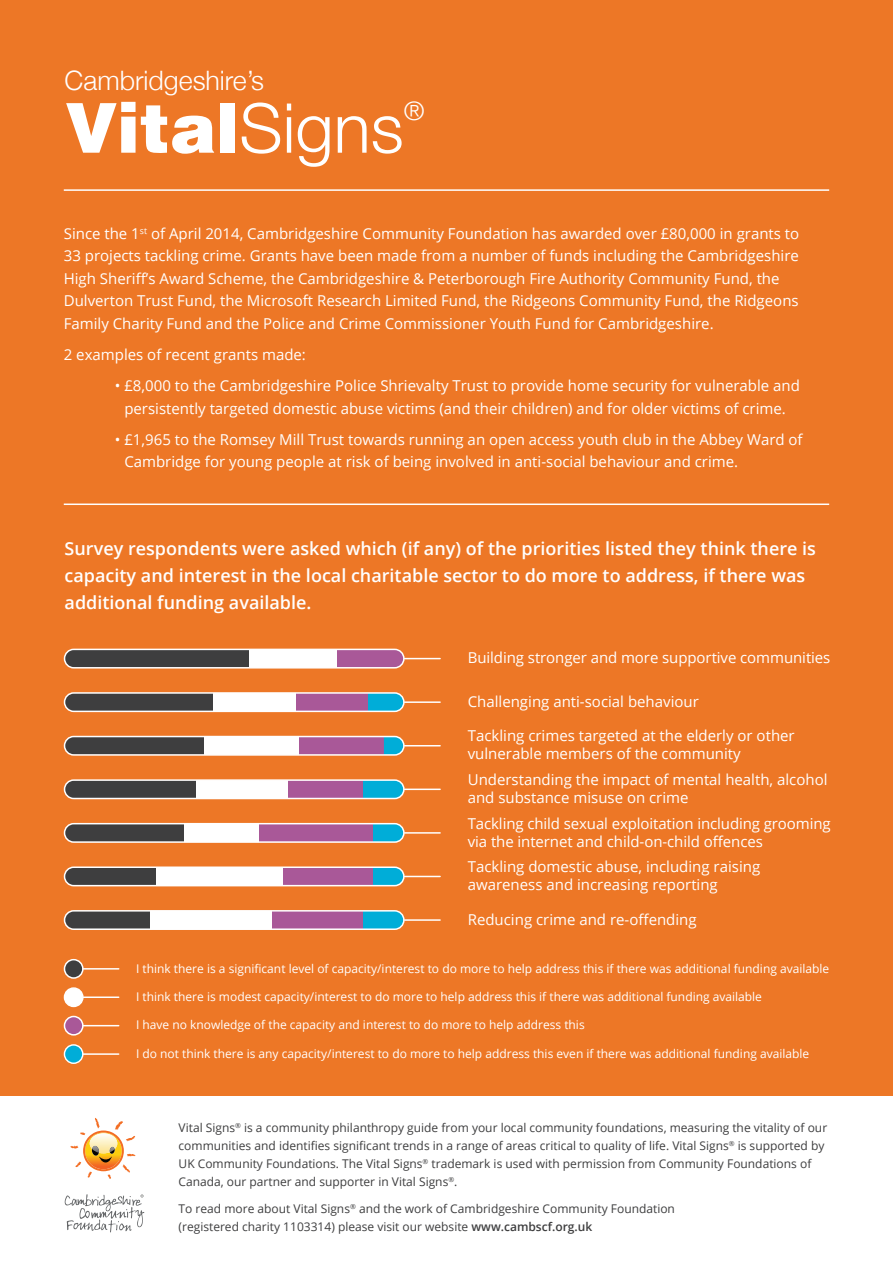
<style>
.page{position:relative;width:893px;height:1263px;background:#fff}
.page>*{position:absolute;margin:0;border:0;box-sizing:border-box;transform-origin:0 0}
.t1{font:900 68.85px "Helvetica";color:#fff}
.t2{font:300 26.85px "Helvetica Neue";color:#fff}
.t3{font:300 25.95px "Helvetica Neue";color:#fff}
.t4{font:600 18px/27px "Open Sans";color:#fff}
.t5{font:15px/22.5px "Open Sans";color:#fff}
.t6{font:12px/18px "Open Sans";color:#3e3e3f}
.t7{font:12px "Open Sans";color:#fff}
.s1{font-family:"Helvetica Neue";font-weight:300}
.s2{font-weight:600}
</style>
<div class="page">
<div style="left:0;top:0;width:893px;height:1095px;background:#ed7726"></div>
<div style="left:272px;top:911px;width:91px;height:18px;background:#a95898"></div>
<div style="left:65px;top:911px;width:86px;height:18px;background:#3e3e3f"></div>
<div style="left:151px;top:911px;width:121px;height:18px;background:#fff"></div>
<div style="left:363px;top:911px;width:41px;height:18px;background:#00add8"></div>
<div style="left:64px;top:910px;width:341px;height:20px;border:2px solid #fff;border-radius:9px"></div>
<div style="left:296px;top:693px;width:72px;height:18px;background:#a95898"></div>
<div style="left:65px;top:693px;width:149px;height:18px;background:#3e3e3f"></div>
<div style="left:214px;top:693px;width:82px;height:18px;background:#fff"></div>
<div style="left:368px;top:693px;width:36px;height:18px;background:#00add8"></div>
<div style="left:64px;top:692px;width:341px;height:20px;border:2px solid #fff;border-radius:9px"></div>
<div style="left:337px;top:649px;width:67px;height:19px;background:#a95898"></div>
<div style="left:65px;top:649px;width:185px;height:19px;background:#3e3e3f"></div>
<div style="left:250px;top:649px;width:87px;height:19px;background:#fff"></div>
<div style="left:64px;top:649px;width:341px;height:19px;border:2px solid #fff;border-radius:9px"></div>
<div style="left:282px;top:867px;width:91px;height:19px;background:#a95898"></div>
<div style="left:65px;top:867px;width:91px;height:19px;background:#3e3e3f"></div>
<div style="left:156px;top:867px;width:126px;height:19px;background:#fff"></div>
<div style="left:373px;top:867px;width:31px;height:19px;background:#00add8"></div>
<div style="left:64px;top:866px;width:341px;height:20px;border:2px solid #fff;border-radius:9px"></div>
<div style="left:287px;top:780px;width:76px;height:18px;background:#a95898"></div>
<div style="left:65px;top:780px;width:131px;height:18px;background:#3e3e3f"></div>
<div style="left:196px;top:780px;width:91px;height:18px;background:#fff"></div>
<div style="left:363px;top:780px;width:41px;height:18px;background:#00add8"></div>
<div style="left:64px;top:779px;width:341px;height:20px;border:2px solid #fff;border-radius:9px"></div>
<div style="left:259px;top:824px;width:114px;height:18px;background:#a95898"></div>
<div style="left:65px;top:824px;width:119px;height:18px;background:#3e3e3f"></div>
<div style="left:184px;top:824px;width:75px;height:18px;background:#fff"></div>
<div style="left:373px;top:824px;width:31px;height:18px;background:#00add8"></div>
<div style="left:64px;top:823px;width:341px;height:20px;border:2px solid #fff;border-radius:9px"></div>
<div style="left:299px;top:736px;width:85px;height:19px;background:#a95898"></div>
<div style="left:65px;top:736px;width:139px;height:19px;background:#3e3e3f"></div>
<div style="left:204px;top:736px;width:95px;height:19px;background:#fff"></div>
<div style="left:384px;top:736px;width:20px;height:19px;background:#00add8"></div>
<div style="left:64px;top:736px;width:341px;height:20px;border:2px solid #fff;border-radius:9px"></div>
<hr style="left:83px;top:996px;width:36px;height:2px;background:#fff">
<div style="left:64px;top:988px;width:19px;height:18px;background:#fff;border-radius:50%"></div>
<div style="left:64px;top:987px;width:20px;height:20px;border:2px solid #fff;border-radius:50%"></div>
<hr style="left:83px;top:968px;width:36px;height:1px;background:#fff">
<div style="left:64px;top:960px;width:19px;height:18px;background:#3e3e3f;border-radius:50%"></div>
<div style="left:64px;top:959px;width:20px;height:20px;border:2px solid #fff;border-radius:50%"></div>
<hr style="left:83px;top:1025px;width:36px;height:1px;background:#fff">
<div style="left:64px;top:1016px;width:19px;height:19px;background:#a95898;border-radius:50%"></div>
<div style="left:64px;top:1016px;width:20px;height:19px;border:2px solid #fff;border-radius:50%"></div>
<hr style="left:83px;top:1053px;width:36px;height:2px;background:#fff">
<svg style="left:64px;top:1045px;width:19px;height:18px"></svg>
<div style="left:64px;top:1044px;width:20px;height:20px;border:1px solid #fff;border-radius:50%"></div>
<hr style="left:64px;top:189px;width:765px;height:2px;background:#fff">
<hr style="left:64px;top:503px;width:765px;height:2px;background:#fff">
<hr style="left:405px;top:658px;width:35px;height:1px;background:#fff">
<hr style="left:405px;top:701px;width:35px;height:2px;background:#fff">
<hr style="left:405px;top:745px;width:35px;height:1px;background:#fff">
<hr style="left:405px;top:788px;width:35px;height:2px;background:#fff">
<hr style="left:405px;top:832px;width:35px;height:2px;background:#fff">
<hr style="left:405px;top:876px;width:35px;height:1px;background:#fff">
<hr style="left:405px;top:919px;width:35px;height:2px;background:#fff">
<svg style="left:70px;top:1117px;width:66px;height:62px"></svg>
<svg style="left:65px;top:1194px;width:79px;height:38px"></svg>
<h2 class="t2" style="left:65px;top:58px;width:201px">Cambridgeshire’s</h2>
<h1 class="t1" style="left:65px;top:83px;width:341px">Vital<span class="s1">Signs</span></h1>
<h3 class="t3" style="left:404px;top:90px;width:22px">®</h3>
<p class="t5" style="left:64px;top:222px;width:737px">Since the 1<sup>st</sup> of April 2014, Cambridgeshire Community Foundation has awarded over £80,000 in grants to 33 projects tackling crime. Grants have been made from a number of funds including the Cambridgeshire High Sheriff’s Award Scheme, the Cambridgeshire &amp; Peterborough Fire Authority Community Fund, the<br>D ulverton Trust Fund, the Microsoft Research Limited Fund, the Ridgeons Community Fund, the Ridgeons Family Charity Fund and the Police and Crime Commissioner Youth Fund for Cambridgeshire.</p>
<p class="t5" style="left:64px;top:343px;width:244px">2 examples of recent grants made:</p>
<p class="t5" style="left:115px;top:374px;width:687px;text-align:center">• £8,000 to the Cambridgeshire Police Shrievalty Trust to provide home security for vulnerable and persistently targeted domestic abuse victims (and their children) and for older victims of crime.</p>
<p class="t5" style="left:124px;top:427px;width:680px;text-indent:-10px">• £1,965 to the Romsey Mill Trust towards running an open access youth club in the Abbey Ward of<br>Cambridge for young people at risk of being involved in anti-social behaviour and crime.</p>
<p class="t4" style="left:65px;top:535px;width:753px">Survey respondents were asked which (if any) of the priorities listed they think there is capacity and interest in the local charitable sector to do more to address, if there was additional funding available.</p>
<p class="t5" style="left:468px;top:646px;width:364px">Building stronger and more supportive communities</p>
<p class="t5" style="left:468px;top:690px;width:233px">Challenging anti-social behaviour</p>
<p class="t5" style="left:468px;top:726px;width:328px;line-height:18px">Tackling crimes targeted at the elderly or other vulnerable members of the community</p>
<p class="t5" style="left:468px;top:770px;width:361px;line-height:18px">Understanding the impact of mental health, alcohol and substance misuse on crime</p>
<p class="t5" style="left:468px;top:814px;width:364px;line-height:18px">Tackling child sexual exploitation including grooming via the internet and child-on-child offences</p>
<p class="t5" style="left:468px;top:857px;width:294px;line-height:18px">Tackling domestic abuse, including raising awareness and increasing reporting</p>
<p class="t5" style="left:468px;top:908px;width:230px">Reducing crime and re-offending</p>
<p class="t7" style="left:136px;top:960px;width:695px">I think there is a significant level of capacity/interest to do more to help address this if there was additional funding available</p>
<p class="t7" style="left:136px;top:988px;width:627px">I think there is modest capacity/interest to do more to help address this if there was additional funding available</p>
<p class="t7" style="left:136px;top:1016px;width:450px">I have no knowledge of the capacity and interest to do more to help address this</p>
<p class="t7" style="left:136px;top:1045px;width:675px">I do not think there is any capacity/interest to do more to help address this even if there was additional funding available</p>
<p class="t6" style="left:179px;top:1118px;width:650px">Vital Signs<sup>®</sup> is a community philanthropy guide from your local community foundations, measuring the vitality of our communities and identifies significant trends in a range of areas critical to quality of life. Vital Signs<sup>®</sup> is supported by UK Community Foundations. The Vital Signs<sup>®</sup> trademark is used with permission from Community Foundations of Canada, our partner and supporter in Vital Signs<sup>®</sup>.</p>
<p class="t6" style="left:179px;top:1199px;width:498px">To read more about Vital Signs<sup>®</sup> and the work of Cambridgeshire Community Foundation (registered charity 1103314) please visit our website <span class="s2">www.cambscf.org.uk</span></p>
</div>
